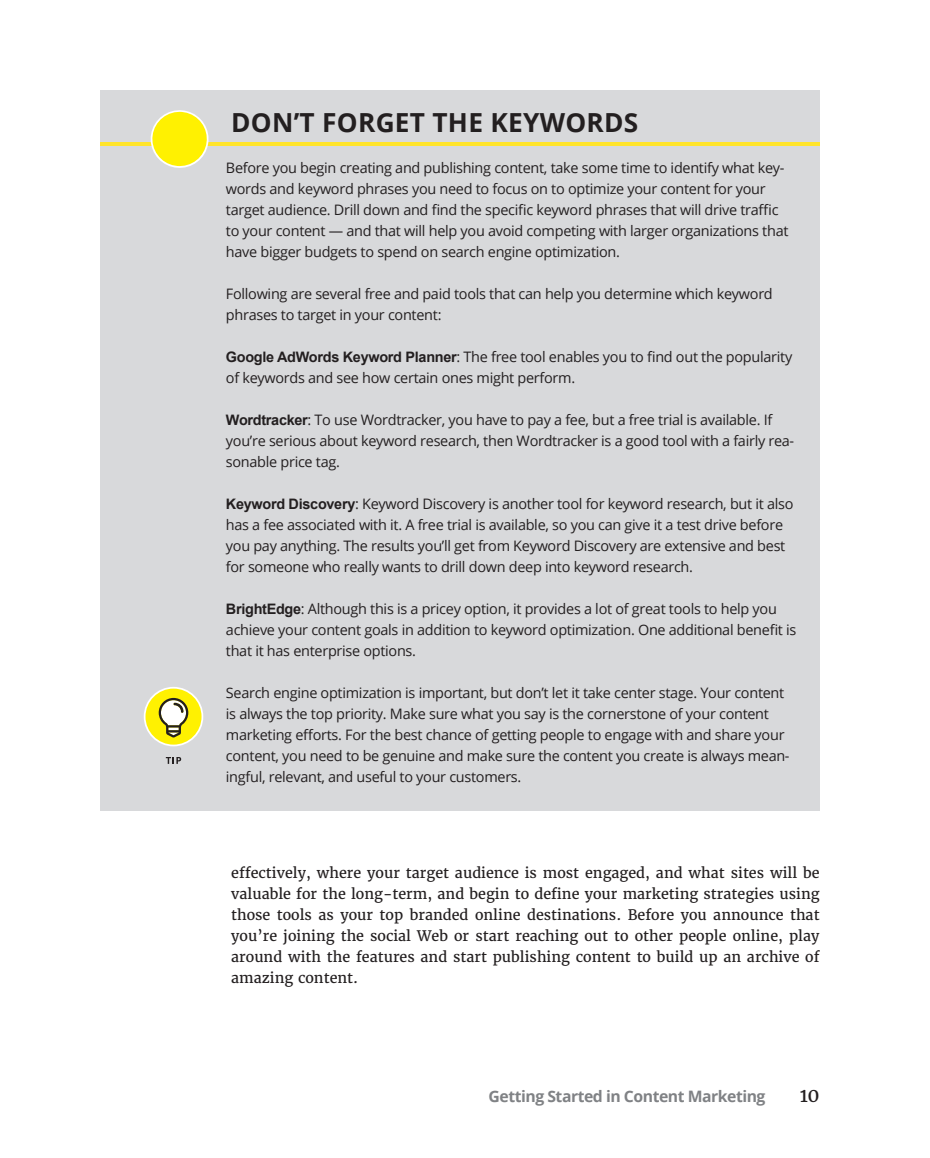
<style>
.page{position:relative;width:930px;height:1158px;background:#fff}
.page>*{position:absolute;margin:0;border:0;box-sizing:border-box;transform-origin:0 0}
.SB_Head{font:700 26.25px "Open Sans";letter-spacing:.01em;color:#231f20}
.t1{font:19.25px "Merriweather";color:#231f20}
.t2{font:700 15.75px "Open Sans";letter-spacing:-.03em;color:#808285}
.SB_Indent{font:14.35px/21px "Open Sans";letter-spacing:-.02em;color:#231f20}
.t3{font:14.35px/21px "Merriweather";color:#231f20;text-align:justify}
.s1{font-family:"Arial";font-weight:700}
</style>
<div class="page">
<div style="left:100px;top:90px;width:719px;height:721px;background:#d8d9db"></div>
<hr style="left:100px;top:142px;width:719px;height:3px;background:#ffe42a">
<svg style="left:179px;top:110px;width:67px;height:58px"></svg>
<svg style="left:144px;top:687px;width:59px;height:59px"></svg>
<svg style="left:166px;top:757px;width:15px;height:7px"></svg>
<p class="SB_Head" style="left:231px;top:103px;width:408px">DON’T FORGET THE KEYWORDS</p>
<p class="SB_Indent" style="left:226px;top:157px;width:564px">Before you begin creating and publishing content, take some time to identify what key&shy;words and keyword phrases you need to focus on to optimize your content for your target audience. Drill down and find the specific keyword phrases that will drive traffic to your content — and that will help you avoid competing with larger organizations that have bigger budgets to spend on search engine optimization.</p>
<p class="SB_Indent" style="left:226px;top:283px;width:548px">Following are several free and paid tools that can help you determine which keyword phrases to target in your content:</p>
<p class="SB_Indent" style="left:226px;top:346px;width:567px"><span class="s1">Google AdWords Keyword Planner</span>: The free tool enables you to find out the popularity of keywords and see how certain ones might perform.</p>
<p class="SB_Indent" style="left:226px;top:409px;width:569px"><span class="s1">Wordtracker</span>: To use Wordtracker, you have to pay a fee, but a free trial is available. If you’re serious about keyword research, then Wordtracker is a good tool with a fairly rea&shy;sonable price tag.</p>
<p class="SB_Indent" style="left:226px;top:493px;width:569px"><span class="s1">Keyword Discovery</span>: Keyword Discovery is another tool for keyword research, but it also has a fee associated with it. A free trial is available, so you can give it a test drive before you pay anything. The results you’ll get from Keyword Discovery are extensive and best for someone who really wants to drill down deep into keyword research.</p>
<p class="SB_Indent" style="left:226px;top:598px;width:572px"><span class="s1">BrightEdge</span>: Although this is a pricey option, it provides a lot of great tools to help you achieve your content goals in addition to keyword optimization. One additional benefit is that it has enterprise options.</p>
<p class="SB_Indent" style="left:226px;top:682px;width:565px">Search engine optimization is important, but don’t let it take center stage. Your content is always the top priority. Make sure what you say is the cornerstone of your content marketing efforts. For the best chance of getting people to engage with and share your content, you need to be genuine and make sure the content you create is always mean&shy;ingful, relevant, and useful to your customers.</p>
<p class="t3" style="left:231px;top:862px;width:590px">effectively, where your target audience is most engaged, and what sites will be valuable for the long-term, and begin to define your marketing strategies using those tools as your top branded online destinations. Before you announce that you’re joining the social Web or start reaching out to other people online, play around with the features and start publishing content to build up an archive of amazing content.</p>
<p class="t2" style="left:488px;top:1085px;width:278px">Getting Started in Content Marketing</p>
<h2 class="t1" style="left:799px;top:1082px;width:21px">10</h2>
</div>
